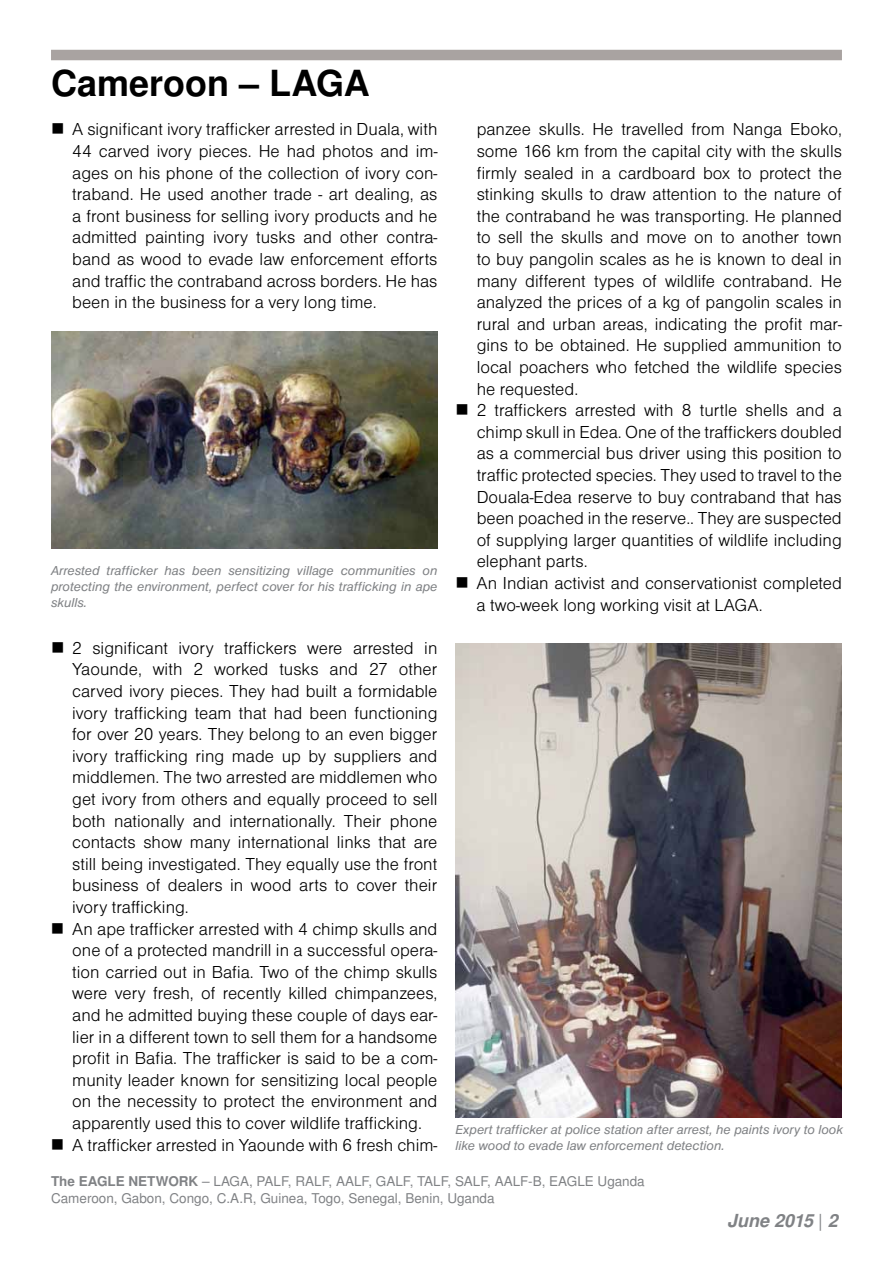
<style>
.page{position:relative;width:893px;height:1263px;background:#fff}
.page>*{position:absolute;margin:0;border:0;box-sizing:border-box;transform-origin:0 0}
.t1{font:700 36px "Nimbus Sans LOT";color:#000}
.t2{font:18px/21.6px "Nimbus Sans DOT Ligh";color:#000}
.t3{font:italic 700 18px "Nimbus Sans LOT";color:#808285}
.t4{font:italic 13.5px/16.2px "Nimbus Sans DOT";color:#808285;text-align:justify}
.t5{font:13.5px/16.2px "Nimbus Sans LOT";color:#808285}
.s1{font-weight:700}
.s2{font-weight:400;font-style:normal}
</style>
<div class="page">
<div style="left:51px;top:50px;width:791px;height:10px;background:#a9a3a1"></div>
<img style="left:51px;top:332px;width:386px;height:217px">
<img style="left:455px;top:643px;width:387px;height:474px">
<h1 class="t1" style="left:51px;top:62px;width:320px">Cameroon – LAGA</h1>
<p class="t2" style="left:72px;top:119px;width:367px;text-align:justify">A significant ivory trafficker arrested in Duala, with 44 carved ivory pieces. He had photos and im&shy;ages on his phone of the collection of ivory con&shy;traband. He used another trade - art dealing, as a front business for selling ivory products and he admitted painting ivory tusks and other contra&shy;band as wood to evade law enforcement efforts and traffic the contraband across borders. He has been in the business for a very long time.</p>
<p class="t4" style="left:51px;top:562px;width:388px">Arrested trafficker has been sensitizing village communities on protecting the environment, perfect cover for his trafficking in ape skulls.</p>
<p class="t2" style="left:72px;top:637px;width:367px">2 significant ivory traffickers were arrested in Yaounde, with 2 worked tusks and 27 other carved ivory pieces. They had built a formidable ivory trafficking team that had been functioning for over 20 years. They belong to an even bigger ivory trafficking ring made up by suppliers and middlemen. The two arrested are middlemen who get ivory from others and equally proceed to sell both nationally and internationally. Their phone contacts show many international links that are still being investigated. They equally use the front business of dealers in wood arts to cover their ivory trafficking.<br>An ape trafficker arrested with 4 chimp skulls and one of a protected mandrill in a successful opera&shy;tion carried out in Bafia. Two of the chimp skulls were very fresh, of recently killed chimpanzees, and he admitted buying these couple of days ear&shy;lier in a different town to sell them for a handsome profit in Bafia. The trafficker is said to be a com&shy;munity leader known for sensitizing local people on the necessity to protect the environment and apparently used this to cover wildlife trafficking.<br>A trafficker arrested in Yaounde with 6 fresh chim-</p>
<p class="t2" style="left:477px;top:119px;width:367px">panzee skulls. He travelled from Nanga Eboko, some 166 km from the capital city with the skulls firmly sealed in a cardboard box to protect the stinking skulls to draw attention to the nature of the contraband he was transporting. He planned to sell the skulls and move on to another town to buy pangolin scales as he is known to deal in many different types of wildlife contraband. He analyzed the prices of a kg of pangolin scales in rural and urban areas, indicating the profit mar&shy;gins to be obtained. He supplied ammunition to local poachers who fetched the wildlife species he requested.<br>2 traffickers arrested with 8 turtle shells and a chimp skull in Edea. One of the traffickers doubled as a commercial bus driver using this position to traffic protected species. They used to travel to the Douala-Edea reserve to buy contraband that has been poached in the reserve.. They are suspected of supplying larger quantities of wildlife including elephant parts.<br>An Indian activist and conservationist completed a two-week long working visit at LAGA.</p>
<p class="t4" style="left:455px;top:1121px;width:389px">Expert trafficker at police station after arrest, he paints ivory to look like wood to evade law enforcement detection.</p>
<p class="t5" style="left:51px;top:1174px;width:595px"><span class="s1">The EAGLE NETWORK</span> – LAGA, PALF, RALF, AALF, GALF, TALF, SALF, AALF-B, EAGLE Uganda<br>Cameroon, Gabon, Congo, C.A.R, Guinea, Togo, Senegal, Benin, Uganda</p>
<p class="t3" style="left:727px;top:1210px;width:112px">June 2015 <span class="s2">|</span> 2</p>
</div>
